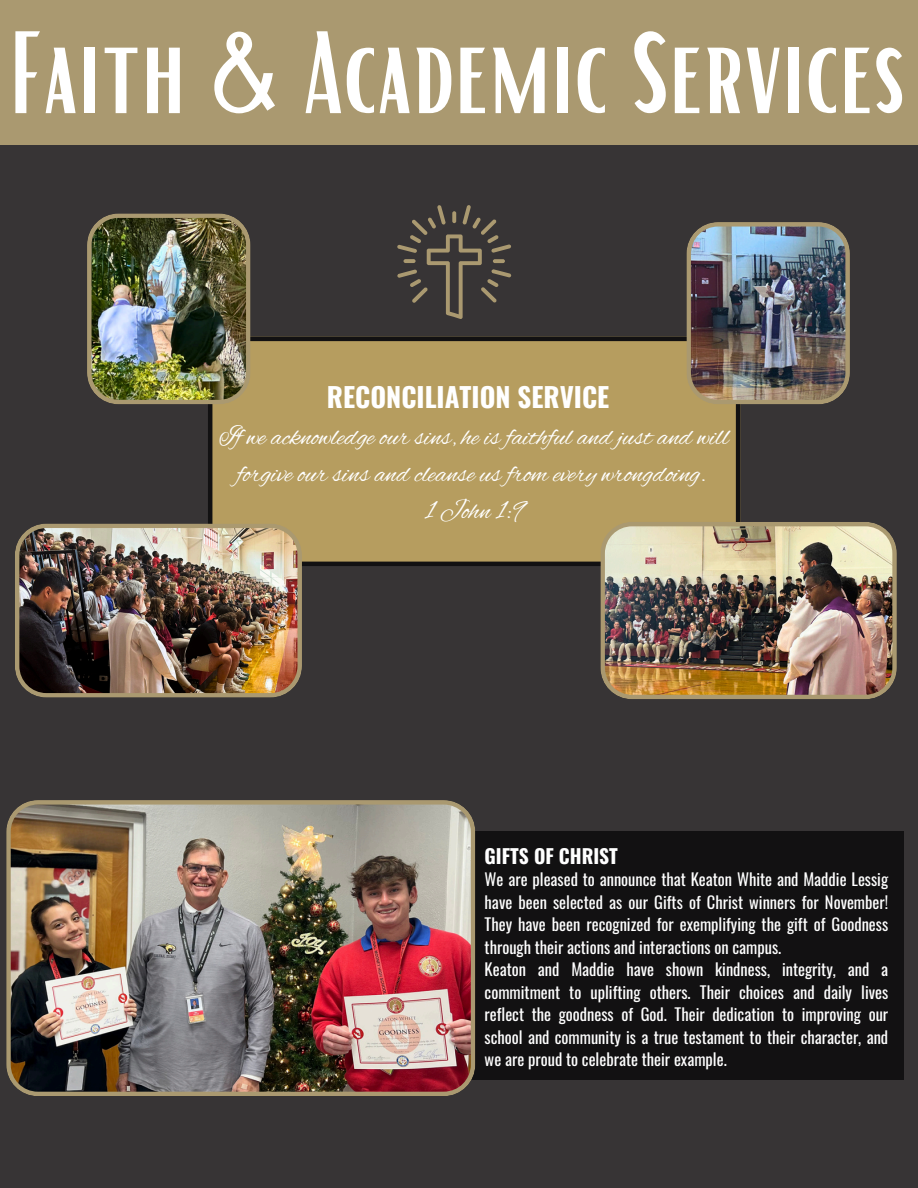
<style>
.page{position:relative;width:918px;height:1188px;background:#373435}
.page>*{position:absolute;margin:0;border:0;box-sizing:border-box;transform-origin:0 0}
.t1{font:113.1px "Bright";color:#fff}
.t2{font:27px/37px "Alex Brush";color:#fff;text-align:center}
.t3{font:700 27px "Oswald";color:#fff}
.t4{font:700 19.5px "Oswald";color:#fff}
.t5{font:16.5px/22.5px "Oswald";color:#fff;text-align:justify}
</style>
<div class="page">
<div style="left:0;top:0;width:918px;height:144px;background:#aa9970"></div>
<div style="left:137px;top:831px;width:767px;height:248px;background:#121112"></div>
<img style="left:6px;top:800px;width:469px;height:296px">
<div style="left:208px;top:337px;width:532px;height:229px;background:#b69d5f"></div>
<svg style="left:397px;top:205px;width:114px;height:114px"></svg>
<img style="left:15px;top:524px;width:287px;height:174px">
<img style="left:600px;top:522px;width:297px;height:177px">
<img style="left:686px;top:222px;width:164px;height:182px">
<img style="left:87px;top:213px;width:163px;height:191px">
<h3 class="t1" style="left:9px;top:0;width:898px">Faith &amp; Academic Services</h3>
<p class="t3" style="left:327px;top:375px;width:284px">RECONCILIATION SERVICE</p>
<h2 class="t2" style="left:219px;top:421px;width:511px">If we acknowledge our sins, he is faithful and just and will forgive our sins and cleanse us from every wrongdoing.<br>1 John 1:9</h2>
<h1 class="t4" style="left:485px;top:840px;width:135px">GIFTS OF CHRIST</h1>
<p class="t5" style="left:485px;top:867px;width:405px">We are pleased to announce that Keaton White and Maddie Lessig have been selected as our Gifts of Christ winners for November!<br>They have been recognized for exemplifying the gift of Goodness through their actions and interactions on campus.</p>
<p class="t5" style="left:485px;top:957px;width:405px">Keaton and Maddie have shown kindness, integrity, and a commitment to uplifting others. Their choices and daily lives reflect the goodness of God. Their dedication to improving our school and community is a true testament to their character, and we are proud to celebrate their example.</p>
</div>
